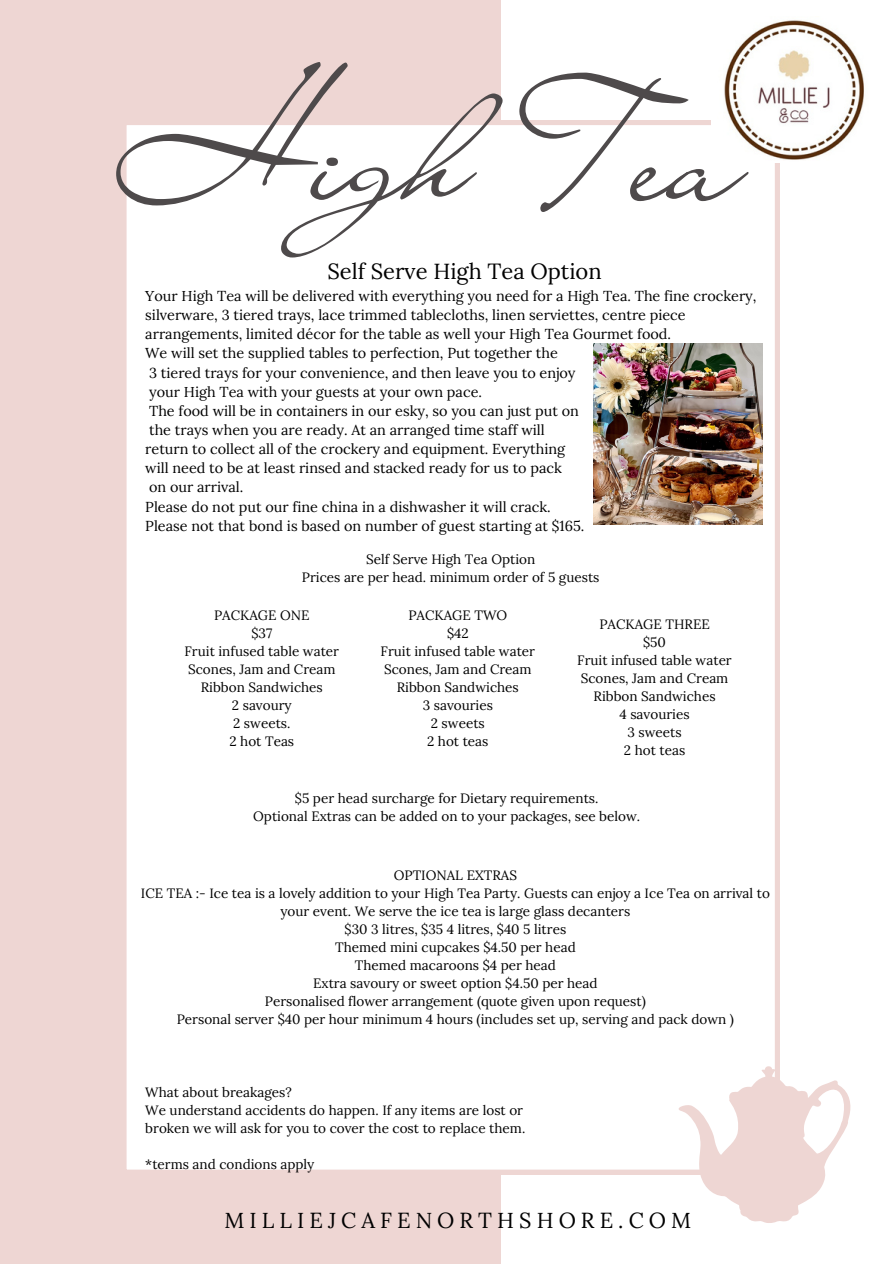
<style>
.page{position:relative;width:893px;height:1264px;background:#fff}
.page>*{position:absolute;margin:0;border:0;box-sizing:border-box;transform-origin:0 0}
.t1{font:145.8px "Liana";color:#4e4a4b}
.t2{font:21.9px "Lora";color:#000}
.t3{font:21.75px "Lora";letter-spacing:.235em;color:#000}
.t4{font:14.4px/19.2px "Lora";color:#000}
.t5{font:13.5px/18px "Lora";color:#000}
</style>
<div class="page">
<div style="left:0;top:0;width:500px;height:1263px;background:#eed6d3"></div>
<div style="left:126px;top:121px;width:653px;height:1053px;background:#fff"></div>
<img style="left:593px;top:343px;width:169px;height:181px">
<img style="left:711px;top:20px;width:153px;height:142px">
<svg style="left:673px;top:1066px;width:178px;height:157px"></svg>
<p class="t1" style="left:114px;top:61px;width:629px">High Tea</p>
<p class="t2" style="left:327px;top:256px;width:276px">Self Serve High Tea Option</p>
<p class="t4" style="left:145px;top:286px;width:612px">Your High Tea will be delivered with everything you need for a High Tea. The fine crockery, silverware, 3 tiered trays, lace trimmed tablecloths, linen serviettes, centre piece arrangements, limited décor for the table as well your High Tea Gourmet food.</p>
<p class="t4" style="left:145px;top:343px;width:414px">We will set the supplied tables to perfection, Put together the</p>
<p class="t4" style="left:149px;top:363px;width:427px">3 tiered trays for your convenience, and then leave you to enjoy</p>
<p class="t4" style="left:149px;top:382px;width:334px">your High Tea with your guests at your own pace.</p>
<p class="t4" style="left:149px;top:401px;width:431px">The food will be in containers in our esky, so you can just put on</p>
<p class="t4" style="left:149px;top:420px;width:397px">the trays when you are ready. At an arranged time staff will</p>
<p class="t4" style="left:145px;top:439px;width:421px">return to collect all of the crockery and equipment. Everything</p>
<p class="t4" style="left:145px;top:458px;width:418px">will need to be at least rinsed and stacked ready for us to pack</p>
<p class="t4" style="left:149px;top:477px;width:96px">on our arrival.</p>
<p class="t4" style="left:145px;top:496px;width:407px">Please do not put our fine china in a dishwasher it will crack.</p>
<p class="t4" style="left:145px;top:516px;width:440px">Please not that bond is based on number of guest starting at $165.</p>
<p class="t5" style="left:366px;top:550px;width:171px">Self Serve High Tea Option</p>
<p class="t5" style="left:302px;top:568px;width:299px">Prices are per head. minimum order of 5 guests</p>
<p class="t5" style="left:408px;top:606px;width:100px">PACKAGE TWO</p>
<p class="t5" style="left:447px;top:624px;width:23px">$42</p>
<p class="t5" style="left:380px;top:642px;width:156px">Fruit infused table water</p>
<p class="t5" style="left:384px;top:660px;width:149px">Scones, Jam and Cream</p>
<p class="t5" style="left:397px;top:678px;width:123px">Ribbon Sandwiches</p>
<p class="t5" style="left:422px;top:696px;width:72px">3 savouries</p>
<p class="t5" style="left:431px;top:714px;width:55px">2 sweets</p>
<p class="t5" style="left:427px;top:732px;width:63px">2 hot teas</p>
<p class="t5" style="left:214px;top:606px;width:97px">PACKAGE ONE</p>
<p class="t5" style="left:251px;top:624px;width:22px">$37</p>
<p class="t5" style="left:184px;top:642px;width:156px">Fruit infused table water</p>
<p class="t5" style="left:188px;top:660px;width:149px">Scones, Jam and Cream</p>
<p class="t5" style="left:201px;top:678px;width:123px">Ribbon Sandwiches</p>
<p class="t5" style="left:232px;top:696px;width:61px">2 savoury</p>
<p class="t5" style="left:233px;top:714px;width:59px">2 sweets.</p>
<p class="t5" style="left:229px;top:732px;width:66px">2 hot Teas</p>
<p class="t5" style="left:599px;top:615px;width:112px">PACKAGE THREE</p>
<p class="t5" style="left:643px;top:633px;width:24px">$50</p>
<p class="t5" style="left:577px;top:651px;width:156px">Fruit infused table water</p>
<p class="t5" style="left:580px;top:669px;width:149px">Scones, Jam and Cream</p>
<p class="t5" style="left:593px;top:687px;width:123px">Ribbon Sandwiches</p>
<p class="t5" style="left:619px;top:705px;width:72px">4 savouries</p>
<p class="t5" style="left:627px;top:723px;width:56px">3 sweets</p>
<p class="t5" style="left:624px;top:741px;width:63px">2 hot teas</p>
<p class="t5" style="left:295px;top:788px;width:305px">$5 per head surcharge for Dietary requirements.</p>
<p class="t5" style="left:253px;top:806px;width:388px">Optional Extras can be added on to your packages, see below.</p>
<p class="t5" style="left:394px;top:865px;width:125px">OPTIONAL EXTRAS</p>
<p class="t5" style="left:141px;top:883px;width:630px;text-align:center">ICE TEA :- Ice tea is a lovely addition to your High Tea Party. Guests can enjoy a Ice Tea on arrival to your event. We serve the ice tea is large glass decanters</p>
<p class="t5" style="left:344px;top:919px;width:223px">$30 3 litres, $35 4 litres, $40 5 litres</p>
<p class="t5" style="left:335px;top:937px;width:242px">Themed mini cupcakes $4.50 per head</p>
<p class="t5" style="left:355px;top:955px;width:203px">Themed macaroons $4 per head</p>
<p class="t5" style="left:313px;top:973px;width:286px">Extra savoury or sweet option $4.50 per head</p>
<p class="t5" style="left:265px;top:991px;width:382px">Personalised flower arrangement (quote given upon request)</p>
<p class="t5" style="left:177px;top:1009px;width:558px">Personal server $40 per hour minimum 4 hours (includes set up, serving and pack down )</p>
<p class="t5" style="left:145px;top:1082px;width:148px">What about breakages?</p>
<p class="t5" style="left:145px;top:1100px;width:381px">We understand accidents do happen. If any items are lost or broken we will ask for you to cover the cost to replace them.</p>
<p class="t5" style="left:145px;top:1154px;width:170px">*terms and condions apply</p>
<p class="t3" style="left:224px;top:1206px;width:468px">MILLIEJCAFENORTHSHORE.COM</p>
</div>
